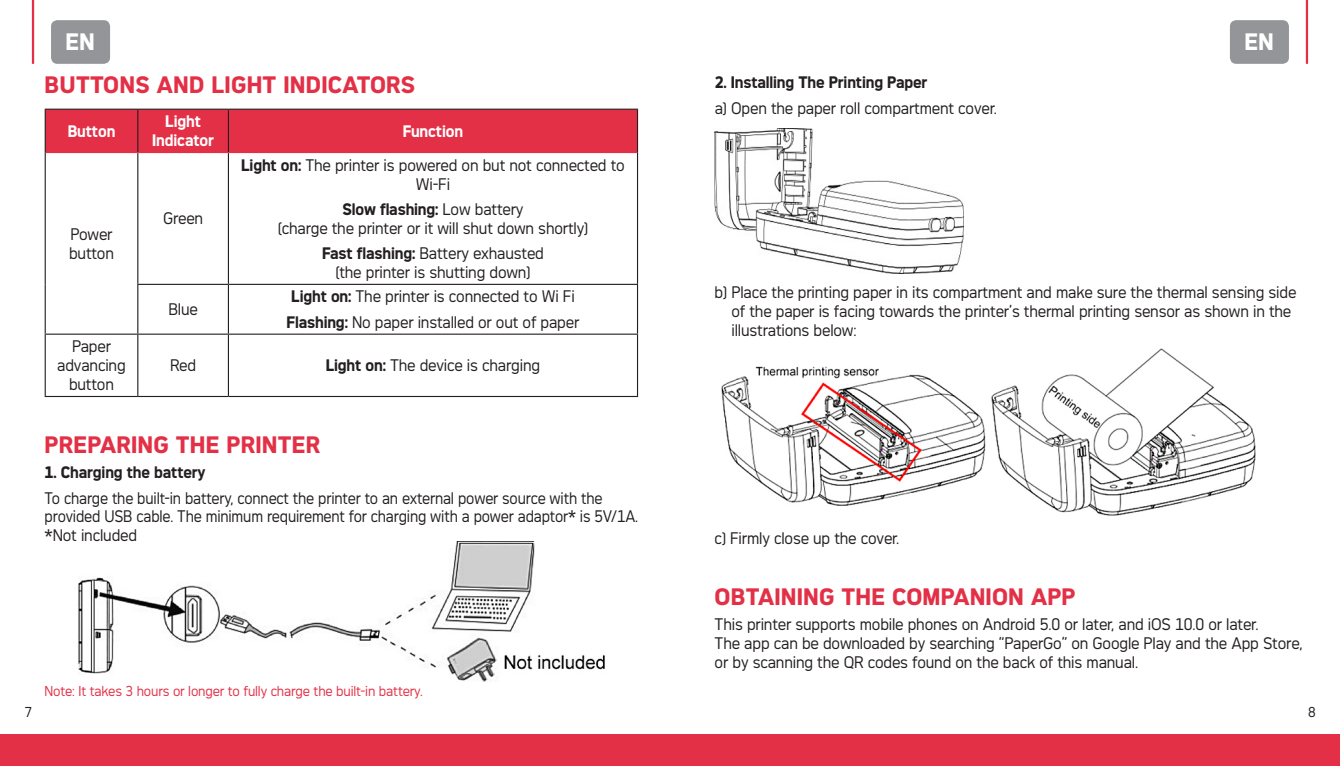
<style>
.page{position:relative;width:1340px;height:766px;background:#fff}
.page>*{position:absolute;margin:0;border:0;box-sizing:border-box;transform-origin:0 0}
.t1{font:700 22.5px "Agfa Photo Thalis";letter-spacing:.01em;color:#e33046}
.t2{font:700 22.5px "Agfa Photo Thalis";color:#fff}
.t3{font:15.75px/18.9px "Agfa Photo Thalis";letter-spacing:-.01em;color:#231f20;scale:.95 1}
.t4{font:15.75px/18.9px "Agfa Photo Thalis";letter-spacing:-.01em;color:#231f20;scale:.91 1}
.t5{font:700 15.75px "Agfa Photo Thalis";letter-spacing:-.01em;color:#231f20;scale:.95 1}
.t6{font:700 15.75px/18.9px "Agfa Photo Thalis";letter-spacing:-.01em;color:#fff;text-align:center;scale:.95 1}
.t7{font:13.5px "Agfa Photo Thalis";letter-spacing:-.01em;color:#e33046;scale:.95 1}
.t8{font:13.5px "Agfa Photo Thalis";color:#231f20;scale:.95 1}
.s1{font-weight:700}
</style>
<div class="page">
<div style="left:0;top:733px;width:670px;height:32px;background:#e33046"></div>
<div style="left:670px;top:733px;width:669px;height:32px;background:#e33046"></div>
<hr style="left:1305px;top:0;width:2px;height:64px;background:#e33046">
<hr style="left:32px;top:0;width:2px;height:64px;background:#e33046">
<div style="left:51px;top:20px;width:59px;height:44px;background:#939598;border-radius:6px"></div>
<div style="left:1229px;top:20px;width:59px;height:44px;background:#939598;border-radius:6px"></div>
<img style="left:78px;top:541px;width:527px;height:140px">
<div style="left:46px;top:110px;width:591px;height:42px;background:#e33046"></div>
<hr style="left:137px;top:110px;width:1px;height:42px;background:#231f20">
<hr style="left:228px;top:110px;width:1px;height:42px;background:#231f20">
<hr style="left:137px;top:153px;width:1px;height:131px;background:#231f20">
<hr style="left:228px;top:153px;width:1px;height:131px;background:#231f20">
<hr style="left:137px;top:284px;width:91px;height:1px;background:#231f20">
<hr style="left:137px;top:285px;width:1px;height:48px;background:#231f20">
<hr style="left:228px;top:284px;width:410px;height:1px;background:#231f20">
<hr style="left:228px;top:285px;width:1px;height:48px;background:#231f20">
<hr style="left:45px;top:333px;width:93px;height:1px;background:#231f20">
<hr style="left:138px;top:333px;width:90px;height:1px;background:#231f20">
<hr style="left:137px;top:334px;width:1px;height:62px;background:#231f20">
<hr style="left:228px;top:333px;width:410px;height:1px;background:#231f20">
<hr style="left:228px;top:334px;width:1px;height:62px;background:#231f20">
<hr style="left:46px;top:152px;width:92px;height:1px;background:#e33046">
<hr style="left:138px;top:152px;width:90px;height:1px;background:#e33046">
<hr style="left:228px;top:152px;width:409px;height:1px;background:#e33046">
<hr style="left:45px;top:109px;width:93px;height:1px;background:#231f20">
<hr style="left:45px;top:110px;width:1px;height:42px;background:#231f20">
<hr style="left:138px;top:109px;width:90px;height:1px;background:#231f20">
<hr style="left:228px;top:109px;width:410px;height:1px;background:#231f20">
<hr style="left:637px;top:110px;width:1px;height:42px;background:#231f20">
<hr style="left:45px;top:152px;width:1px;height:132px;background:#231f20">
<hr style="left:45px;top:284px;width:1px;height:49px;background:#231f20">
<hr style="left:637px;top:152px;width:1px;height:132px;background:#231f20">
<hr style="left:637px;top:285px;width:1px;height:48px;background:#231f20">
<hr style="left:45px;top:334px;width:1px;height:62px;background:#231f20">
<hr style="left:637px;top:334px;width:1px;height:62px;background:#231f20">
<hr style="left:45px;top:396px;width:93px;height:1px;background:#231f20">
<hr style="left:138px;top:396px;width:90px;height:1px;background:#231f20">
<hr style="left:228px;top:396px;width:410px;height:1px;background:#231f20">
<img style="left:714px;top:128px;width:249px;height:145px">
<img style="left:721px;top:348px;width:535px;height:168px">
<h1 class="t2" style="left:66px;top:28px;width:28px">EN</h1>
<h1 class="t2" style="left:1244px;top:28px;width:28px">EN</h1>
<h1 class="t1" style="left:45px;top:71px;width:370px">Buttons and light indicators</h1>
<p class="t6" style="left:68px;top:121px;width:52px">Button</p>
<p class="t6" style="left:152px;top:112px;width:66px">Light<br>Indicator</p>
<p class="t6" style="left:403px;top:121px;width:65px">Function</p>
<p class="t3" style="left:69px;top:224px;width:49px">Power button</p>
<p class="t3" style="left:57px;top:337px;width:74px;text-align:center">Paper advancing button</p>
<p class="t3" style="left:163px;top:209px;width:44px">Green</p>
<p class="t3" style="left:168px;top:299px;width:33px">Blue</p>
<p class="t3" style="left:241px;top:155px;width:405px;text-align:center"><span class="s1">Light on:</span> The printer is powered on but not connected to<br>Wi-Fi</p>
<p class="t3" style="left:278px;top:199px;width:328px;text-align:center"><span class="s1">Slow flashing:</span> Low battery<br>(charge the printer or it will shut down shortly)</p>
<p class="t3" style="left:322px;top:243px;width:235px;text-align:center"><span class="s1">Fast flashing:</span> Battery exhausted (the printer is shutting down)</p>
<p class="t3" style="left:286px;top:284px;width:310px;line-height:25.2px"><span class="s1">Light on:</span> The printer is connected to Wi Fi<br><span class="s1">Flashing:</span> No paper installed or out of paper</p>
<p class="t3" style="left:170px;top:355px;width:29px">Red</p>
<p class="t3" style="left:326px;top:355px;width:227px"><span class="s1">Light on:</span> The device is charging</p>
<h1 class="t1" style="left:45px;top:431px;width:277px">Preparing the printer</h1>
<p class="t5" style="left:45px;top:463px;width:171px">1. Charging the battery</p>
<p class="t4" style="left:45px;top:488px;width:653px">To charge the built-in battery, connect the printer to an external power source with the provided USB cable. The minimum requirement for charging with a power adaptor* is 5V/1A. *Not included</p>
<p class="t7" style="left:45px;top:683px;width:399px">Note: It takes 3 hours or longer to fully charge the built-in battery.</p>
<p class="t5" style="left:714px;top:73px;width:225px">2. Installing The Printing Paper</p>
<p class="t3" style="left:714px;top:98px;width:298px">a) Open the paper roll compartment cover.</p>
<p class="t3" style="left:731px;top:283px;width:596px;text-indent:-17px">b) Place the printing paper in its compartment and make sure the thermal sensing side of the paper is facing towards the printer’s thermal printing sensor as shown in the illustrations below:</p>
<p class="t3" style="left:714px;top:528px;width:196px">c) Firmly close up the cover.</p>
<h1 class="t1" style="left:714px;top:583px;width:362px">Obtaining the companion app</h1>
<p class="t3" style="left:714px;top:614px;width:620px">This printer supports mobile phones on Android 5.0 or later, and iOS 10.0 or later.<br>The app can be downloaded by searching “PaperGo” on Google Play and the App Store, or by scanning the QR codes found on the back of this manual.</p>
<p class="t8" style="left:24px;top:703px;width:9px">7</p>
<p class="t8" style="left:1307px;top:703px;width:9px">8</p>
</div>
